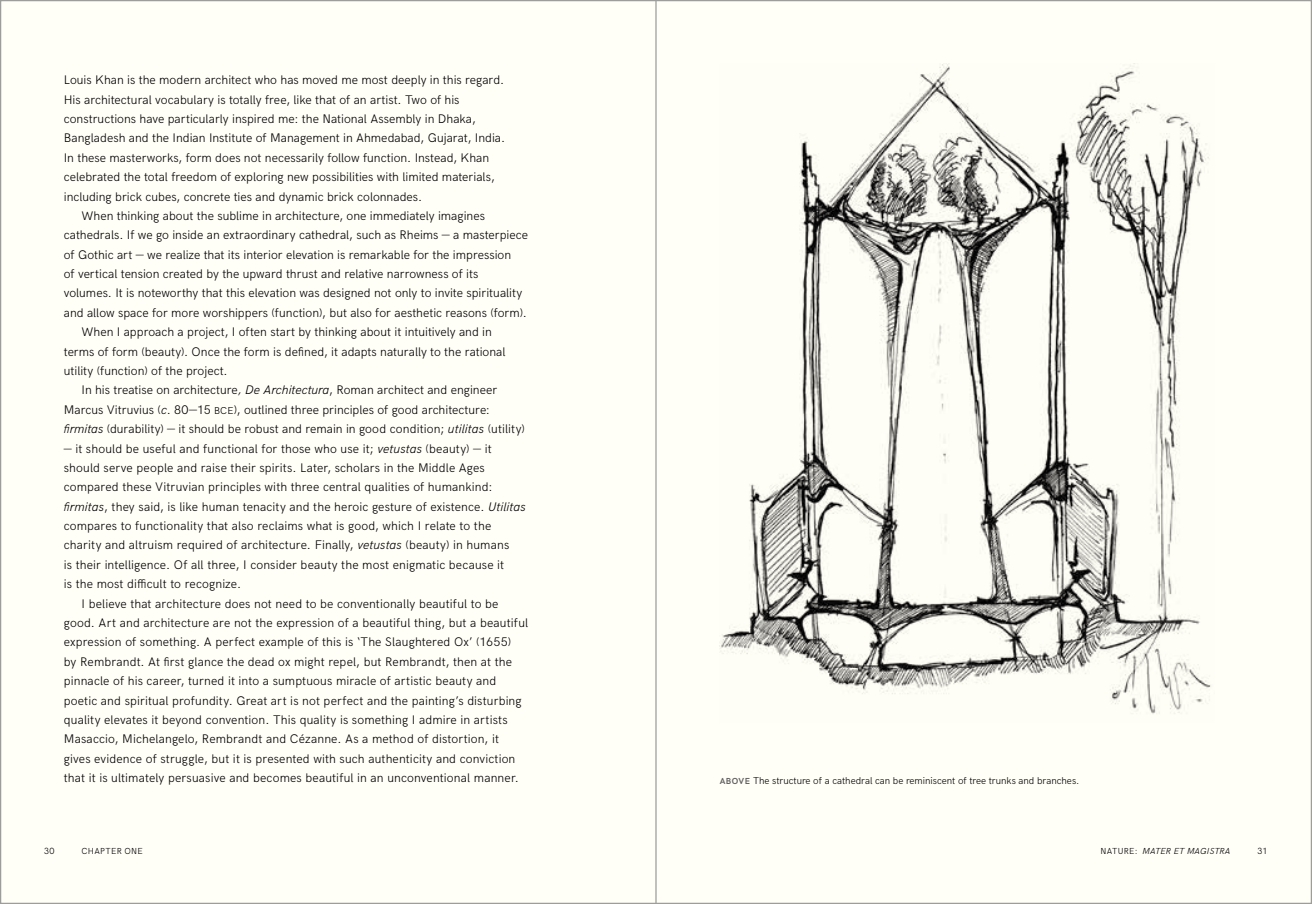
<style>
.page{position:relative;width:1312px;height:904px;background:#fff}
.page>*{position:absolute;margin:0;border:0;box-sizing:border-box;transform-origin:0 0}
.t1{font:300 12.5px "HK Grotesk";letter-spacing:.005em;color:#000}
.t2{font:300 10px "HK Grotesk";color:#000}
.t3{font:300 9px "HK Grotesk";color:#000}
.t4{font:italic 300 8.75px "HK Grotesk";letter-spacing:.015em;color:#000}
.t5{font:300 8.75px "HK Grotesk";letter-spacing:.035em;color:#000}
.s1{font-style:inherit}
.s2{font-style:italic}
.s3{font-size:10px}
.s4{font-weight:700;font-size:8.75px;color:#646363}
.s5{font-style:normal}
</style>
<div class="page">
<div style="left:0;top:0;width:1311px;height:904px;background:#fffef7"></div>
<img style="left:719px;top:64px;width:492px;height:650px">
<hr style="left:655px;top:0;width:1px;height:904px;background:#9d9d9c">
<p class="t1" style="left:64px;top:70px;width:441px">Louis Khan is the modern architect who has moved me most deeply in this regard.</p>
<p class="t1" style="left:64px;top:90px;width:397px">His architectural vocabulary is totally free, like that of an artist. Two of his</p>
<p class="t1" style="left:64px;top:109px;width:413px">constructions have particularly inspired me: the National Assembly in Dhaka,</p>
<p class="t1" style="left:64px;top:129px;width:443px">Bangladesh and the Indian Institute of Management in Ahmedabad, Gujarat, India.</p>
<p class="t1" style="left:64px;top:148px;width:427px">In these masterworks, form does not necessarily follow function. Instead, Khan</p>
<p class="t1" style="left:64px;top:167px;width:432px">celebrated the total freedom of exploring new possibilities with limited materials,</p>
<p class="t1" style="left:64px;top:187px;width:360px">including brick cubes, concrete ties and dynamic brick colonnades.</p>
<p class="t1" style="left:81px;top:206px;width:405px">When thinking about the sublime in architecture, one immediately imagines</p>
<p class="t1" style="left:64px;top:225px;width:466px">cathedrals. If we go inside an extraordinary cathedral, such as Rheims <span class="s1">—</span> a masterpiece</p>
<p class="t1" style="left:64px;top:245px;width:449px">of Gothic art <span class="s1">—</span> we realize that its interior elevation is remarkable for the impression</p>
<p class="t1" style="left:64px;top:264px;width:416px">of vertical tension created by the upward thrust and relative narrowness of its</p>
<p class="t1" style="left:64px;top:284px;width:460px">volumes. It is noteworthy that this elevation was designed not only to invite spirituality</p>
<p class="t1" style="left:64px;top:303px;width:464px">and allow space for more worshippers (function), but also for aesthetic reasons (form).</p>
<p class="t1" style="left:81px;top:322px;width:412px">When I approach a project, I often start by thinking about it intuitively and in</p>
<p class="t1" style="left:64px;top:342px;width:443px">terms of form (beauty). Once the form is defined, it adapts naturally to the rational</p>
<p class="t1" style="left:64px;top:361px;width:165px">utility (function) of the project.</p>
<p class="t1" style="left:81px;top:380px;width:417px">In his treatise on architecture<span class="s2">, De Architectura</span>, Roman architect and engineer</p>
<p class="t1" style="left:64px;top:400px;width:427px">Marcus Vitruvius (<span class="s2">c</span>. 80<span class="s1">—</span>15 <span class="s3">BCE</span> ), outlined three principles of good architecture:</p>
<p class="t1" style="left:64px;top:419px;width:462px"><span class="s2">firmitas</span> (durability) <span class="s1">—</span> it should be robust and remain in good condition; <span class="s2">utilitas</span> (utility)</p>
<p class="t1" style="left:64px;top:439px;width:429px"><span class="s1">—</span> it should be useful and functional for those who use it; <span class="s2">vetustas</span> (beauty) <span class="s1">—</span> it</p>
<p class="t1" style="left:64px;top:458px;width:422px">should serve people and raise their spirits. Later, scholars in the Middle Ages</p>
<p class="t1" style="left:64px;top:477px;width:430px">compared these Vitruvian principles with three central qualities of humankind:</p>
<p class="t1" style="left:64px;top:497px;width:463px"><span class="s2">firmitas</span>, they said, is like human tenacity and the heroic gesture of existence. <span class="s2">Utilitas</span></p>
<p class="t1" style="left:64px;top:516px;width:429px">compares to functionality that also reclaims what is good, which I relate to the</p>
<p class="t1" style="left:64px;top:535px;width:447px">charity and altruism required of architecture. Finally, <span class="s2">vetustas</span> (beauty) in humans</p>
<p class="t1" style="left:64px;top:555px;width:442px">is their intelligence. Of all three, I consider beauty the most enigmatic because it</p>
<p class="t1" style="left:64px;top:574px;width:179px">is the most difficult to recognize.</p>
<p class="t1" style="left:82px;top:594px;width:418px">I believe that architecture does not need to be conventionally beautiful to be</p>
<p class="t1" style="left:64px;top:613px;width:466px">good. Art and architecture are not the expression of a beautiful thing, but a beautiful</p>
<p class="t1" style="left:64px;top:632px;width:449px">expression of something. A perfect example of this is ‘The Slaughtered Ox’ (1655)</p>
<p class="t1" style="left:64px;top:652px;width:450px">by Rembrandt. At first glance the dead ox might repel, but Rembrandt, then at the</p>
<p class="t1" style="left:64px;top:671px;width:434px">pinnacle of his career, turned it into a sumptuous miracle of artistic beauty and</p>
<p class="t1" style="left:64px;top:690px;width:459px">poetic and spiritual profundity. Great art is not perfect and the painting’s disturbing</p>
<p class="t1" style="left:64px;top:710px;width:445px">quality elevates it beyond convention. This quality is something I admire in artists</p>
<p class="t1" style="left:64px;top:729px;width:436px">Masaccio, Michelangelo, Rembrandt and Cézanne. As a method of distortion, it</p>
<p class="t1" style="left:64px;top:749px;width:453px">gives evidence of struggle, but it is presented with such authenticity and conviction</p>
<p class="t1" style="left:64px;top:768px;width:456px">that it is ultimately persuasive and becomes beautiful in an unconventional manner.</p>
<p class="t2" style="left:719px;top:773px;width:361px"><span class="s4">ABOVE</span> The structure of a cathedral can be reminiscent of tree trunks and branches.</p>
<p class="t3" style="left:44px;top:844px;width:12px">30</p>
<p class="t5" style="left:82px;top:844px;width:63px">CHAPTER ONE</p>
<p class="t4" style="left:1100px;top:844px;width:131px"><span class="s5">NATURE:</span> MATER ET MAGISTRA</p>
<p class="t3" style="left:1257px;top:844px;width:12px">31</p>
</div>
